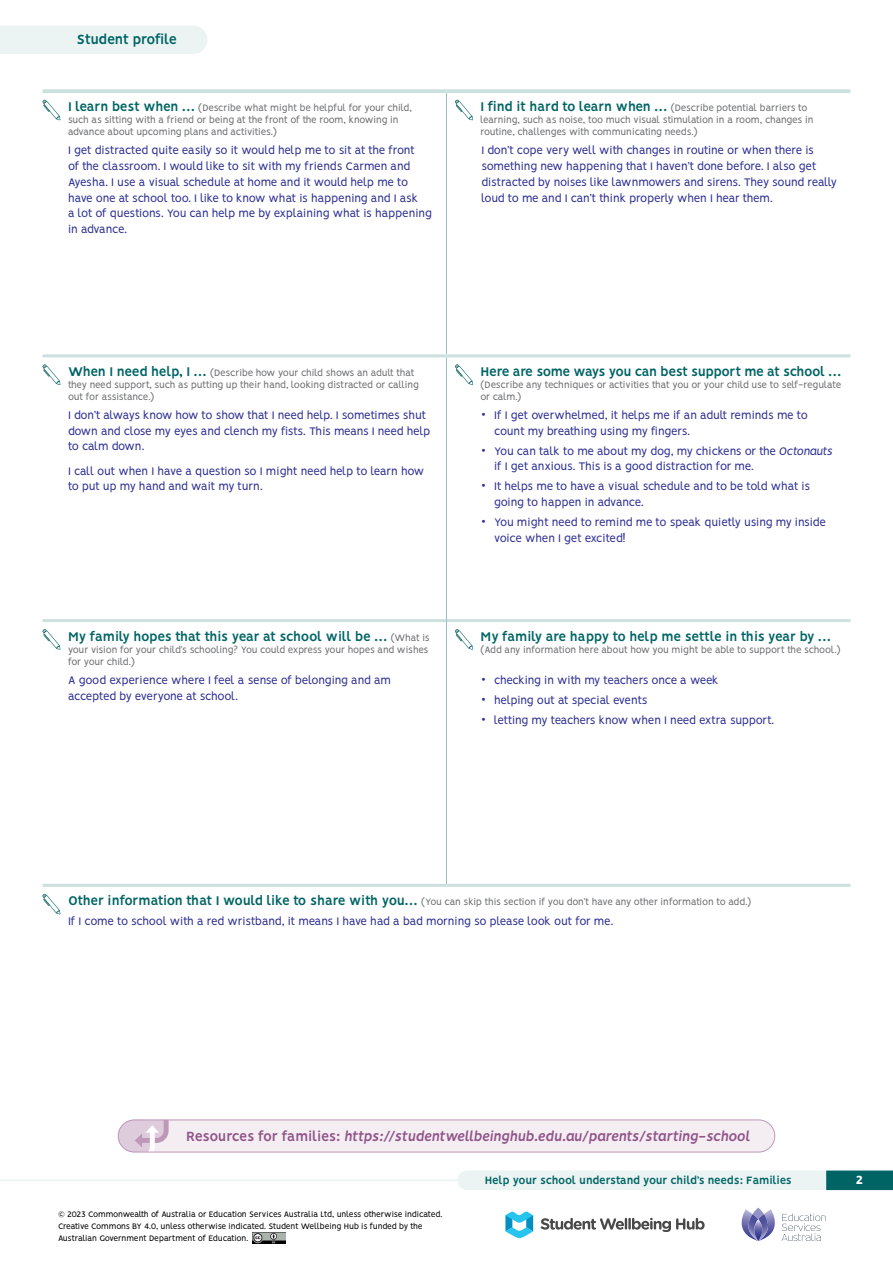
<style>
.page{position:relative;width:893px;height:1263px;background:#fff}
.page>*{position:absolute;margin:0;border:0;box-sizing:border-box;transform-origin:0 0}
.t1{font:italic 700 15px "Vision";color:#915489}
.t2{font:700 15px "Vision";letter-spacing:-.025em;color:#006464}
.PROFILE__Bold_Small{font:700 14.25px "Vision";letter-spacing:-.03em;color:#006464}
.t3{font:800 13.5px "Vision";color:#fff}
.Filled_Form_Body{font:12.3px/15.8px "Vision";letter-spacing:-.03em;color:#2e3092}
.t4{font:700 12px "Vision";letter-spacing:-.025em;color:#006464}
.PROFILE__Bold_Small-2{font:10.5px/12px "Vision";letter-spacing:-.03em;color:#6d6e71}
.t5{font:9px/12px "Vision";letter-spacing:-.03em;color:#000}
.s1{font-weight:700;font-size:14.25px;color:#006464}
.s2{font-weight:400;font-size:10.5px;color:#6d6e71}
.s3{font-weight:800;font-size:15px}
.s4{font-style:italic}
.s5{font-style:normal}
</style>
<div class="page">
<hr style="left:0;top:1179px;width:893px;height:2px;background:#ebf3f3">
<svg style="left:741px;top:1209px;width:85px;height:32px"></svg>
<svg style="left:505px;top:1211px;width:28px;height:27px"></svg>
<svg style="left:541px;top:1218px;width:164px;height:14px"></svg>
<div style="left:467px;top:1170px;width:426px;height:20px;background:#ebf3f3"></div>
<div style="left:0;top:26px;width:207px;height:28px;background:#ebf3f3"></div>
<div style="left:826px;top:1170px;width:67px;height:20px;background:#006464"></div>
<img style="left:253px;top:1232px;width:32px;height:12px">
<hr style="left:43px;top:619px;width:403px;height:3px;background:#cce0e0">
<hr style="left:447px;top:619px;width:403px;height:3px;background:#cce0e0">
<hr style="left:446px;top:93px;width:1px;height:261px;background:#99c1c1">
<hr style="left:446px;top:357px;width:1px;height:264px;background:#99c1c1">
<hr style="left:446px;top:621px;width:1px;height:263px;background:#99c1c1">
<hr style="left:43px;top:884px;width:403px;height:3px;background:#cce0e0">
<hr style="left:446px;top:884px;width:404px;height:3px;background:#cce0e0">
<svg style="left:43px;top:89px;width:403px;height:4px;background:#cfe2e2"></svg>
<svg style="left:446px;top:89px;width:404px;height:4px;background:#cfe2e2"></svg>
<hr style="left:43px;top:354px;width:403px;height:3px;background:#cce0e0">
<hr style="left:446px;top:354px;width:404px;height:3px;background:#cce0e0">
<svg style="left:42px;top:100px;width:18px;height:20px"></svg>
<svg style="left:455px;top:100px;width:18px;height:20px"></svg>
<svg style="left:42px;top:364px;width:18px;height:21px"></svg>
<svg style="left:455px;top:364px;width:18px;height:21px"></svg>
<svg style="left:42px;top:629px;width:18px;height:21px"></svg>
<svg style="left:455px;top:629px;width:18px;height:21px"></svg>
<svg style="left:42px;top:894px;width:18px;height:20px"></svg>
<div style="left:118px;top:1120px;width:657px;height:32px;background:#f4eef3;border-radius:16px"></div>
<svg style="left:118px;top:1121px;width:51px;height:31px"></svg>
<div style="left:118px;top:1119px;width:657px;height:33px;border:1px solid #bd98b8;border-radius:16px"></div>
<p class="t2" style="left:77px;top:31px;width:102px">Student profile</p>
<p class="PROFILE__Bold_Small-2" style="left:68px;top:103px;width:345px"><span class="s1">I learn best when …</span> (Describe what might be helpful for your child, such as sitting with a friend or being at the front of the room, knowing in advance about upcoming plans and activities.)</p>
<p class="PROFILE__Bold_Small-2" style="left:480px;top:103px;width:334px"><span class="s1">I find it hard to learn when …</span> (Describe potential barriers to learning, such as noise, too much visual stimulation in a room, changes in routine, challenges with communicating needs.)</p>
<p class="Filled_Form_Body" style="left:68px;top:144px;width:365px">I get distracted quite easily so it would help me to sit at the front<br>of the classroom. I would like to sit with my friends Carmen and Ayesha. I use a visual schedule at home and it would help me to have one at school too. I like to know what is happening and I ask<br>a lot of questions. You can help me by explaining what is happening in advance.</p>
<p class="Filled_Form_Body" style="left:481px;top:144px;width:357px">I don’t cope very well with changes in routine or when there is something new happening that I haven’t done before. I also get distracted by noises like lawnmowers and sirens. They sound really loud to me and I can’t think properly when I hear them.</p>
<p class="PROFILE__Bold_Small-2" style="left:68px;top:368px;width:352px"><span class="s1">When I need help, I …</span> (Describe how your child shows an adult that they need support, such as putting up their hand, looking distracted or calling out for assistance.)</p>
<p class="PROFILE__Bold_Small" style="left:480px;top:363px;width:362px">Here are some ways you can best support me at school …</p>
<p class="PROFILE__Bold_Small-2" style="left:480px;top:380px;width:362px">(Describe any techniques or activities that you or your child use to self-regulate or calm.)</p>
<p class="Filled_Form_Body" style="left:68px;top:408px;width:364px">I don’t always know how to show that I need help. I sometimes shut down and close my eyes and clench my fists. This means I need help to calm down.</p>
<p class="Filled_Form_Body" style="left:68px;top:464px;width:357px">I call out when I have a question so I might need help to learn how to put up my hand and wait my turn.</p>
<p class="PROFILE__Bold_Small" style="left:68px;top:628px;width:363px">My family hopes that this year at school will be … <span class="s2">(What is</span></p>
<p class="PROFILE__Bold_Small-2" style="left:68px;top:644px;width:362px">your vision for your child’s schooling? You could express your hopes and wishes for your child.)</p>
<p class="Filled_Form_Body" style="left:494px;top:408px;width:315px;text-indent:-13px"><span class="s3">·</span> If I get overwhelmed, it helps me if an adult reminds me to count my breathing using my fingers.</p>
<p class="Filled_Form_Body" style="left:494px;top:444px;width:340px;text-indent:-13px"><span class="s3">·</span> You can talk to me about my dog, my chickens or the <span class="s4">Octonauts </span>if I get anxious. This is a good distraction for me.</p>
<p class="Filled_Form_Body" style="left:494px;top:480px;width:318px;text-indent:-13px"><span class="s3">·</span> It helps me to have a visual schedule and to be told what is going to happen in advance.</p>
<p class="Filled_Form_Body" style="left:494px;top:516px;width:333px;text-indent:-13px"><span class="s3">·</span> You might need to remind me to speak quietly using my inside voice when I get excited!</p>
<p class="PROFILE__Bold_Small" style="left:480px;top:628px;width:352px">My family are happy to help me settle in this year by …</p>
<p class="PROFILE__Bold_Small-2" style="left:480px;top:644px;width:361px">(Add any information here about how you might be able to support the school.)</p>
<p class="Filled_Form_Body" style="left:68px;top:673px;width:325px">A good experience where I feel a sense of belonging and am accepted by everyone at school.</p>
<p class="Filled_Form_Body" style="left:481px;top:673px;width:239px"><span class="s3">·</span> checking in with my teachers once a week</p>
<p class="Filled_Form_Body" style="left:481px;top:693px;width:168px"><span class="s3">·</span> helping out at special events</p>
<p class="Filled_Form_Body" style="left:481px;top:713px;width:294px"><span class="s3">·</span> letting my teachers know when I need extra support.</p>
<p class="PROFILE__Bold_Small-2" style="left:68px;top:897px;width:685px"><span class="s1">Other information that I would like to share with you…</span> (You can skip this section if you don’t have any other information to add.)</p>
<p class="Filled_Form_Body" style="left:68px;top:915px;width:547px">If I come to school with a red wristband, it means I have had a bad morning so please look out for me.</p>
<p class="t1" style="left:186px;top:1128px;width:565px"><span class="s5">Resources for families:</span> https://studentwellbeinghub.edu.au/parents/starting-school</p>
<p class="t5" style="left:58px;top:1208px;width:386px">© 2023 Commonwealth of Australia or Education Services Australia Ltd, unless otherwise indicated.<br>Creative Commons BY 4.0, unless otherwise indicated. Student Wellbeing Hub is funded by the<br>Australian Government Department of Education.</p>
<p class="t4" style="left:485px;top:1173px;width:309px">Help your school understand your child’s needs: Families</p>
<p class="t3" style="left:856px;top:1172px;width:9px">2</p>
</div>
